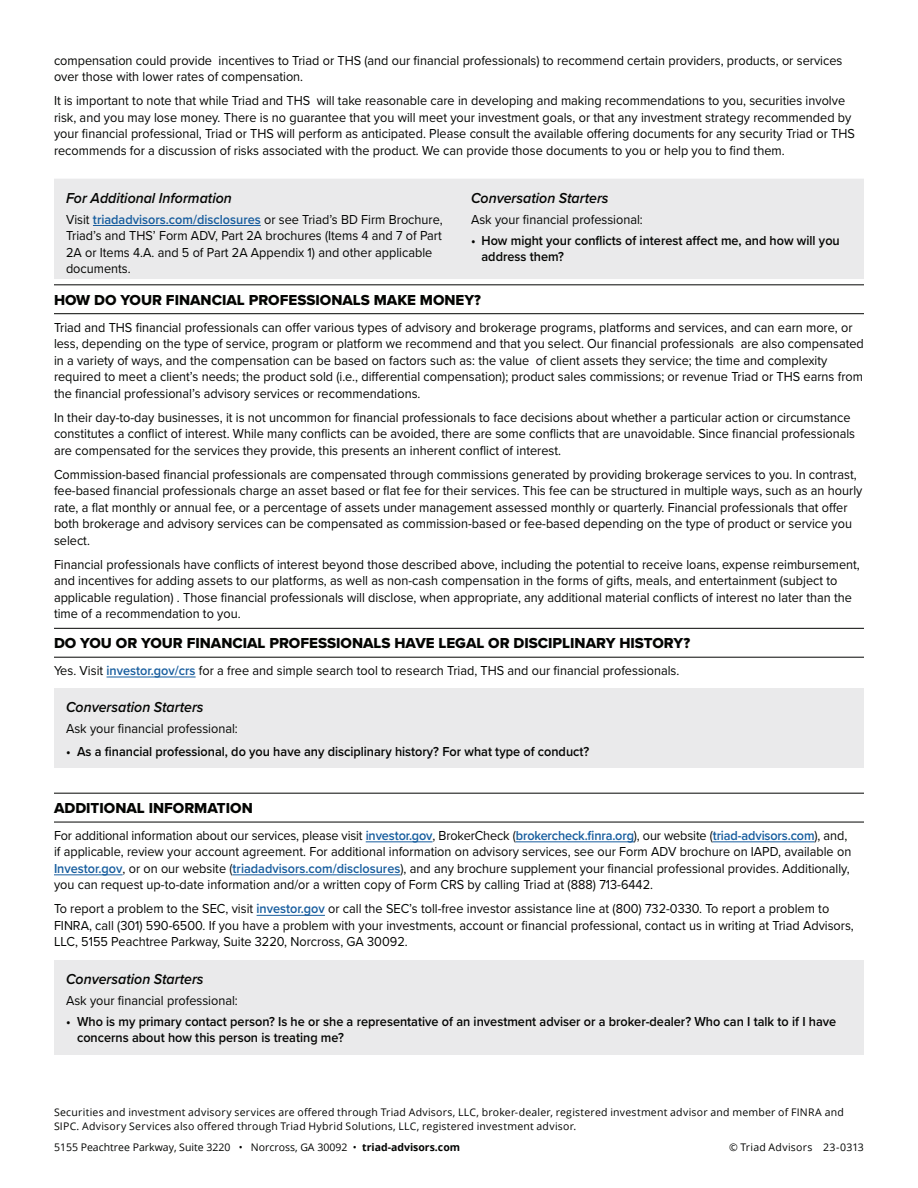
<style>
.page{position:relative;width:918px;height:1188px;background:#fff}
.page>*{position:absolute;margin:0;border:0;box-sizing:border-box;transform-origin:0 0}
.Paragraph_Style_3{font:15px "Proxima Nova Extrabld";color:#040503}
._2-subheads{font:italic 600 15px "Proxima Nova";color:#040503;scale:.94 1}
.Paragraph_Style_1{font:13.5px/16.5px "Proxima Nova";color:#040503;scale:.94 1}
._1-text{font:13.5px/16.5px "Proxima Nova";color:#040503;scale:.94 1}
._1-text-2{font:600 13.5px/16.5px "Proxima Nova";color:#040503;scale:.94 1}
._2-text{font:13.5px "Proxima Nova";color:#040503;scale:.94 1}
.Paragraph_Style_1-2{font:600 13.5px "Proxima Nova";color:#040503;scale:.94 1}
._1-footnotes{font:10.5px/13.5px "Open Sans";letter-spacing:.02em;color:#040503}
._1-footnotes-2{font:10.5px "Open Sans";color:#040503}
.s1{font-weight:600;color:#175d9e}
.s2{font-weight:700}
</style>
<div class="page">
<hr style="left:54px;top:285px;width:810px;height:1px;background:#040503">
<hr style="left:54px;top:313px;width:810px;height:1px;background:#040503">
<hr style="left:54px;top:628px;width:810px;height:1px;background:#040503">
<hr style="left:54px;top:657px;width:810px;height:1px;background:#040503">
<hr style="left:107px;top:676px;width:89px;height:1px;background:#175d9e">
<hr style="left:54px;top:793px;width:810px;height:1px;background:#040503">
<hr style="left:54px;top:822px;width:810px;height:1px;background:#040503">
<hr style="left:366px;top:841px;width:67px;height:1px;background:#175d9e">
<hr style="left:516px;top:841px;width:118px;height:1px;background:#175d9e">
<hr style="left:713px;top:841px;width:101px;height:1px;background:#175d9e">
<hr style="left:54px;top:874px;width:69px;height:1px;background:#175d9e">
<hr style="left:233px;top:874px;width:167px;height:1px;background:#175d9e">
<hr style="left:257px;top:915px;width:68px;height:1px;background:#175d9e">
<div style="left:54px;top:179px;width:810px;height:100px;background:#eaeaeb"></div>
<hr style="left:93px;top:225px;width:168px;height:1px;background:#175d9e">
<div style="left:54px;top:689px;width:810px;height:79px;background:#eaeaeb"></div>
<div style="left:54px;top:960px;width:810px;height:94px;background:#eaeaeb"></div>
<p class="_1-text" style="left:54px;top:51px;width:840px">compensation could provide incentives to Triad or THS (and our financial professionals) to recommend certain providers, products, or services over those with lower rates of compensation.</p>
<p class="_1-text" style="left:54px;top:92px;width:854px">It is important to note that while Triad and THS will take reasonable care in developing and making recommendations to you, securities involve risk, and you may lose money. There is no guarantee that you will meet your investment goals, or that any investment strategy recommended by your financial professional, Triad or THS will perform as anticipated. Please consult the available offering documents for any security Triad or THS recommends for a discussion of risks associated with the product. We can provide those documents to you or help you to find them.</p>
<p class="_2-subheads" style="left:66px;top:186px;width:178px">For Additional Information</p>
<p class="_1-text" style="left:66px;top:210px;width:402px">Visit <span class="s1">triadadvisors.com/disclosures</span> or see Triad’s BD Firm Brochure, Triad’s and THS’ Form ADV, Part 2A brochures (Items 4 and 7 of Part 2A or Items 4.A. and 5 of Part 2A Appendix 1) and other applicable documents.</p>
<p class="_2-subheads" style="left:471px;top:186px;width:148px">Conversation Starters</p>
<p class="_2-text" style="left:471px;top:209px;width:184px">Ask your financial professional:</p>
<p class="_1-text-2" style="left:482px;top:231px;width:383px;text-indent:-10px">• How might your conflicts of interest affect me, and how will you address them?</p>
<p class="Paragraph_Style_3" style="left:54px;top:288px;width:429px">HOW DO YOUR FINANCIAL PROFESSIONALS MAKE MONEY?</p>
<p class="Paragraph_Style_1" style="left:54px;top:318px;width:863px">Triad and THS financial professionals can offer various types of advisory and brokerage programs, platforms and services, and can earn more, or less, depending on the type of service, program or platform we recommend and that you select. Our financial professionals are also compensated in a variety of ways, and the compensation can be based on factors such as: the value of client assets they service; the time and complexity required to meet a client’s needs; the product sold (i.e., differential compensation); product sales commissions; or revenue Triad or THS earns from the financial professional’s advisory services or recommendations.</p>
<p class="Paragraph_Style_1" style="left:54px;top:408px;width:854px">In their day-to-day businesses, it is not uncommon for financial professionals to face decisions about whether a particular action or circumstance constitutes a conflict of interest. While many conflicts can be avoided, there are some conflicts that are unavoidable. Since financial professionals are compensated for the services they provide, this presents an inherent conflict of interest.</p>
<p class="Paragraph_Style_1" style="left:54px;top:465px;width:862px">Commission-based financial professionals are compensated through commissions generated by providing brokerage services to you. In contrast, fee-based financial professionals charge an asset based or flat fee for their services. This fee can be structured in multiple ways, such as an hourly rate, a flat monthly or annual fee, or a percentage of assets under management assessed monthly or quarterly. Financial professionals that offer both brokerage and advisory services can be compensated as commission-based or fee-based depending on the type of product or service you select.</p>
<p class="Paragraph_Style_1" style="left:54px;top:555px;width:859px">Financial professionals have conflicts of interest beyond those described above, including the potential to receive loans, expense reimbursement, and incentives for adding assets to our platforms, as well as non-cash compensation in the forms of gifts, meals, and entertainment (subject to applicable regulation) . Those financial professionals will disclose, when appropriate, any additional material conflicts of interest no later than the time of a recommendation to you.</p>
<p class="Paragraph_Style_3" style="left:54px;top:632px;width:638px">DO YOU OR YOUR FINANCIAL PROFESSIONALS HAVE LEGAL OR DISCIPLINARY HISTORY?</p>
<p class="Paragraph_Style_1" style="left:54px;top:662px;width:667px">Yes. Visit <span class="s1">investor.gov/crs</span> for a free and simple search tool to research Triad, THS and our financial professionals.</p>
<p class="_2-subheads" style="left:66px;top:696px;width:148px">Conversation Starters</p>
<p class="_2-text" style="left:66px;top:719px;width:184px">Ask your financial professional:</p>
<p class="Paragraph_Style_1-2" style="left:66px;top:741px;width:558px">• As a financial professional, do you have any disciplinary history? For what type of conduct?</p>
<p class="Paragraph_Style_3" style="left:54px;top:797px;width:200px">ADDITIONAL INFORMATION</p>
<p class="Paragraph_Style_1" style="left:54px;top:827px;width:850px">For additional information about our services, please visit <span class="s1">investor.gov</span>, BrokerCheck (<span class="s1">brokercheck.finra.org</span>), our website (<span class="s1">triad-advisors.com</span>), and, if applicable, review your account agreement. For additional information on advisory services, see our Form ADV brochure on IAPD, available on <span class="s1">Investor.gov</span>, or on our website (<span class="s1">triadadvisors.com/disclosures</span>), and any brochure supplement your financial professional provides. Additionally, you can request up-to-date information and/or a written copy of Form CRS by calling Triad at (888) 713-6442.</p>
<p class="Paragraph_Style_1" style="left:54px;top:900px;width:852px">To report a problem to the SEC, visit <span class="s1">investor.gov</span> or call the SEC’s toll-free investor assistance line at (800) 732-0330. To report a problem to<br>FINRA, call (301) 590-6500. If you have a problem with your investments, account or financial professional, contact us in writing at Triad Advisors,<br>LLC, 5155 Peachtree Parkway, Suite 3220, Norcross, GA 30092.</p>
<p class="_2-subheads" style="left:66px;top:968px;width:148px">Conversation Starters</p>
<p class="_2-text" style="left:66px;top:990px;width:184px">Ask your financial professional:</p>
<p class="_1-text-2" style="left:77px;top:1013px;width:809px;text-indent:-11px">• Who is my primary contact person? Is he or she a representative of an investment adviser or a broker-dealer? Who can I talk to if I have concerns about how this person is treating me?</p>
<p class="_1-footnotes" style="left:54px;top:1105px;width:791px">Securities and investment advisory services are offered through Triad Advisors, LLC, broker-dealer, registered investment advisor and member of FINRA and<br>SIPC. Advisory Services also offered through Triad Hybrid Solutions, LLC, registered investment advisor.</p>
<p class="_1-footnotes-2" style="left:54px;top:1140px;width:408px">5155 Peachtree Parkway, Suite 3220 • Norcross, GA 30092 • <span class="s2">triad-advisors.com</span></p>
<p class="_1-footnotes" style="left:729px;top:1140px;width:136px">© Triad Advisors 23-0313</p>
</div>
